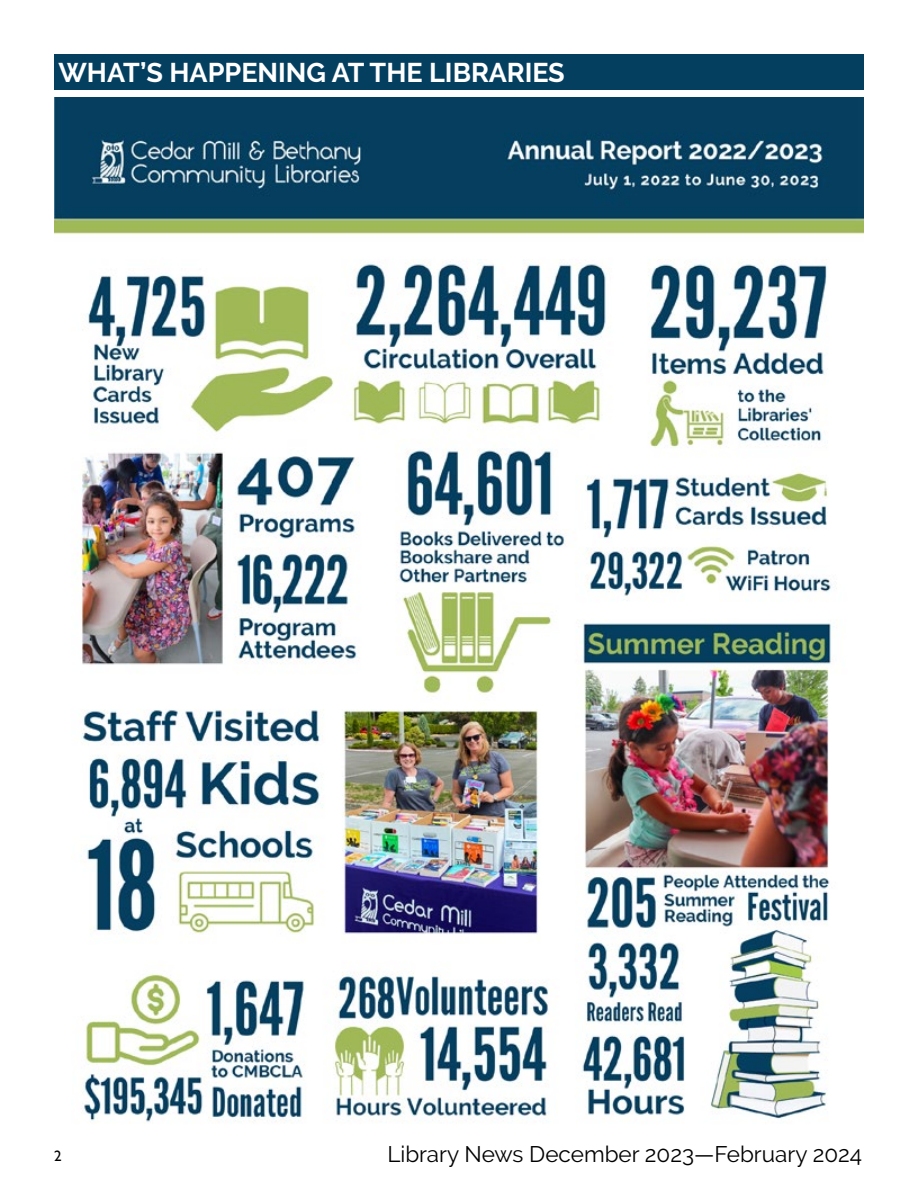
<style>
.page{position:relative;width:918px;height:1188px;background:#fff}
.page>*{position:absolute;margin:0;border:0;box-sizing:border-box;transform-origin:0 0}
.t1{font:700 27px "Raleway";color:#fff}
.t2{font:22.5px "Raleway";color:#000}
.t3{font:15px "Gill Sans";color:#000}
</style>
<div class="page">
<div style="left:54px;top:54px;width:810px;height:36px;background:#053f60"></div>
<img style="left:54px;top:98px;width:810px;height:1025px">
<p class="t1" style="left:58px;top:57px;width:508px">WHAT’S HAPPENING AT THE LIBRARIES</p>
<p class="t3" style="left:54px;top:1147px;width:9px">2</p>
<p class="t2" style="left:387px;top:1141px;width:476px">Library News December 2023—February 2024</p>
</div>
